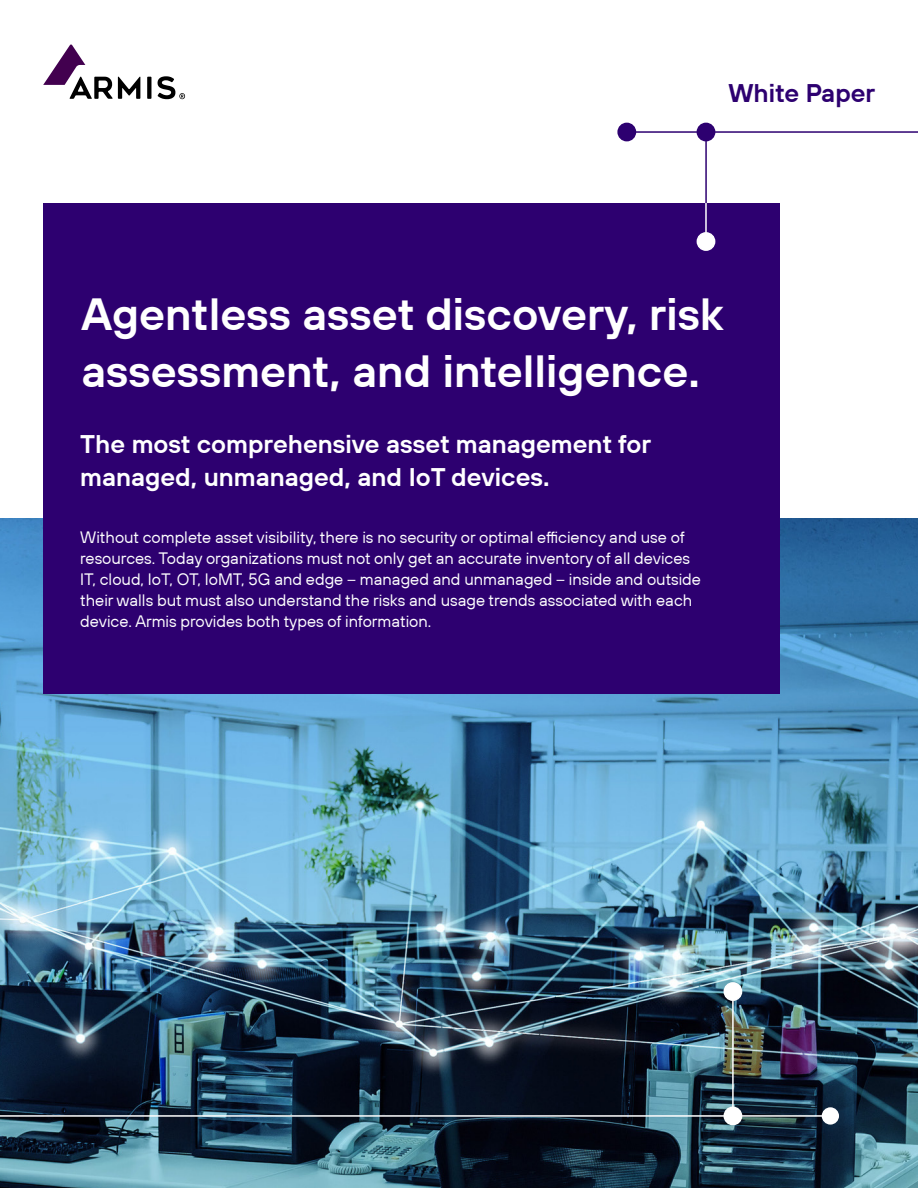
<style>
.page{position:relative;width:918px;height:1188px;background:#fff}
.page>*{position:absolute;margin:0;border:0;box-sizing:border-box;transform-origin:0 0}
.t1{font:600 45px/57px "TT Hoves";color:#fff}
.t2{font:600 25.5px/33px "TT Hoves";color:#fff}
.t3{font:600 25.5px "TT Hoves";color:#2d0070}
.t4{font:16.5px/21px "TT Hoves";color:#fff}
</style>
<div class="page">
<img style="left:0;top:518px;width:918px;height:670px">
<svg style="left:43px;top:45px;width:97px;height:54px"></svg>
<svg style="left:147px;top:77px;width:4px;height:22px"></svg>
<svg style="left:157px;top:76px;width:28px;height:23px"></svg>
<div style="left:43px;top:203px;width:737px;height:490px;background:#2d0070"></div>
<hr style="left:628px;top:131px;width:290px;height:2px;background:#2d0070">
<div style="left:618px;top:123px;width:17px;height:18px;background:#2d0070;border-radius:50%"></div>
<div style="left:617px;top:123px;width:19px;height:18px;border:2px solid #2d0070;border-radius:50%"></div>
<div style="left:697px;top:123px;width:18px;height:18px;background:#2d0070;border-radius:50%"></div>
<div style="left:697px;top:123px;width:18px;height:18px;border:2px solid #2d0070;border-radius:50%"></div>
<hr style="left:705px;top:134px;width:2px;height:106px;background:#2d0070">
<div style="left:697px;top:233px;width:18px;height:17px;background:#fff;border-radius:50%"></div>
<div style="left:697px;top:232px;width:18px;height:19px;border:2px solid #fff;border-radius:50%"></div>
<hr style="left:705px;top:203px;width:2px;height:36px;background:#fff">
<hr style="left:0;top:1115px;width:839px;height:2px;background:#fff">
<div style="left:724px;top:1107px;width:18px;height:18px;background:#fff;border-radius:50%"></div>
<div style="left:724px;top:1107px;width:18px;height:18px;border:2px solid #fff;border-radius:50%"></div>
<div style="left:724px;top:983px;width:18px;height:17px;background:#fff;border-radius:50%"></div>
<div style="left:724px;top:982px;width:18px;height:19px;border:2px solid #fff;border-radius:50%"></div>
<hr style="left:732px;top:999px;width:2px;height:118px;background:#fff">
<div style="left:822px;top:1107px;width:17px;height:18px;background:#fff;border-radius:50%"></div>
<h2 class="t3" style="left:728px;top:76px;width:148px">White Paper</h2>
<h1 class="t1" style="left:81px;top:285px;width:644px">Agentless asset discovery, risk assessment, and intelligence.</h1>
<h2 class="t2" style="left:80px;top:427px;width:573px">The most comprehensive asset management for managed, unmanaged, and IoT devices.</h2>
<p class="t4" style="left:80px;top:526px;width:622px">Without complete asset visibility, there is no security or optimal efficiency and use of resources. Today organizations must not only get an accurate inventory of all devices IT, cloud, IoT, OT, IoMT, 5G and edge – managed and unmanaged – inside and outside their walls but must also understand the risks and usage trends associated with each device. Armis provides both types of information.</p>
</div>
